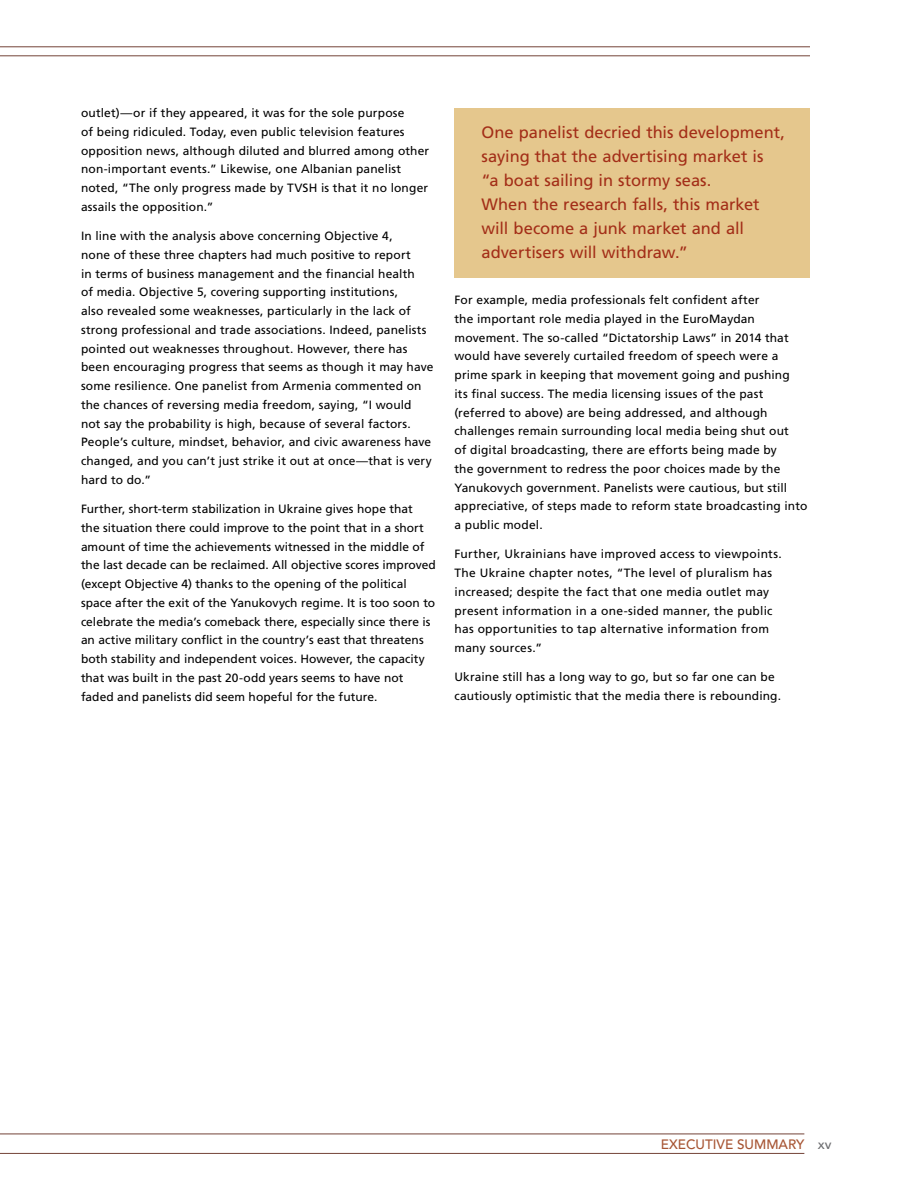
<style>
.page{position:relative;width:918px;height:1188px;background:#fff}
.page>*{position:absolute;margin:0;border:0;box-sizing:border-box;transform-origin:0 0}
.t1{font:16.5px/24px "Frutiger LT Pro";color:#a32e18}
.t2{font:500 13.5px "Avenir";color:#a75534}
.t3{font:12px/18.8px "Frutiger LT Pro";letter-spacing:.01em;color:#000}
.s1{color:#6d6e71}
</style>
<div class="page">
<hr style="left:0;top:46px;width:810px;height:1px;background:#734338">
<hr style="left:0;top:55px;width:810px;height:1px;background:#734338">
<hr style="left:0;top:1134px;width:804px;height:1px;background:#734338">
<hr style="left:0;top:1153px;width:804px;height:1px;background:#734338">
<div style="left:454px;top:108px;width:356px;height:169px;background:#e5c78d"></div>
<p class="t3" style="left:81px;top:104px;width:350px">outlet)—or if they appeared, it was for the sole purpose<br>of being ridiculed. Today, even public television features opposition news, although diluted and blurred among other non-important events.” Likewise, one Albanian panelist noted, “The only progress made by TVSH is that it no longer assails the opposition.”</p>
<p class="t3" style="left:81px;top:227px;width:354px">In line with the analysis above concerning Objective 4,<br>none of these three chapters had much positive to report<br>in terms of business management and the financial health<br>of media. Objective 5, covering supporting institutions,<br>also revealed some weaknesses, particularly in the lack of strong professional and trade associations. Indeed, panelists pointed out weaknesses throughout. However, there has been encouraging progress that seems as though it may have some resilience. One panelist from Armenia commented on the chances of reversing media freedom, saying, “I would not say the probability is high, because of several factors.<br>People’s culture, mindset, behavior, and civic awareness have changed, and you can’t just strike it out at once—that is very hard to do.”</p>
<p class="t3" style="left:81px;top:500px;width:356px">Further, short-term stabilization in Ukraine gives hope that<br>the situation there could improve to the point that in a short amount of time the achievements witnessed in the middle of the last decade can be reclaimed. All objective scores improved (except Objective 4) thanks to the opening of the political space after the exit of the Yanukovych regime. It is too soon to celebrate the media’s comeback there, especially since there is an active military conflict in the country’s east that threatens both stability and independent voices. However, the capacity that was built in the past 20-odd years seems to have not faded and panelists did seem hopeful for the future.</p>
<h1 class="t1" style="left:482px;top:122px;width:305px">One panelist decried this development, saying that the advertising market is<br>“a boat sailing in stormy seas.<br>When the research falls, this market will become a junk market and all advertisers will withdraw.”</h1>
<p class="t3" style="left:454px;top:292px;width:354px">For example, media professionals felt confident after<br>the important role media played in the EuroMaydan movement. The so-called “Dictatorship Laws” in 2014 that would have severely curtailed freedom of speech were a prime spark in keeping that movement going and pushing<br>its final success. The media licensing issues of the past (referred to above) are being addressed, and although challenges remain surrounding local media being shut out<br>of digital broadcasting, there are efforts being made by<br>the government to redress the poor choices made by the Yanukovych government. Panelists were cautious, but still appreciative, of steps made to reform state broadcasting into a public model.</p>
<p class="t3" style="left:454px;top:546px;width:329px">Further, Ukrainians have improved access to viewpoints.<br>The Ukraine chapter notes, “The level of pluralism has increased; despite the fact that one media outlet may present information in a one-sided manner, the public has opportunities to tap alternative information from many sources.”</p>
<p class="t3" style="left:454px;top:669px;width:328px">Ukraine still has a long way to go, but so far one can be cautiously optimistic that the media there is rebounding.</p>
<p class="t2" style="left:661px;top:1139px;width:172px">EXECUTIVE SUMMARY <span class="s1">xv</span></p>
</div>
